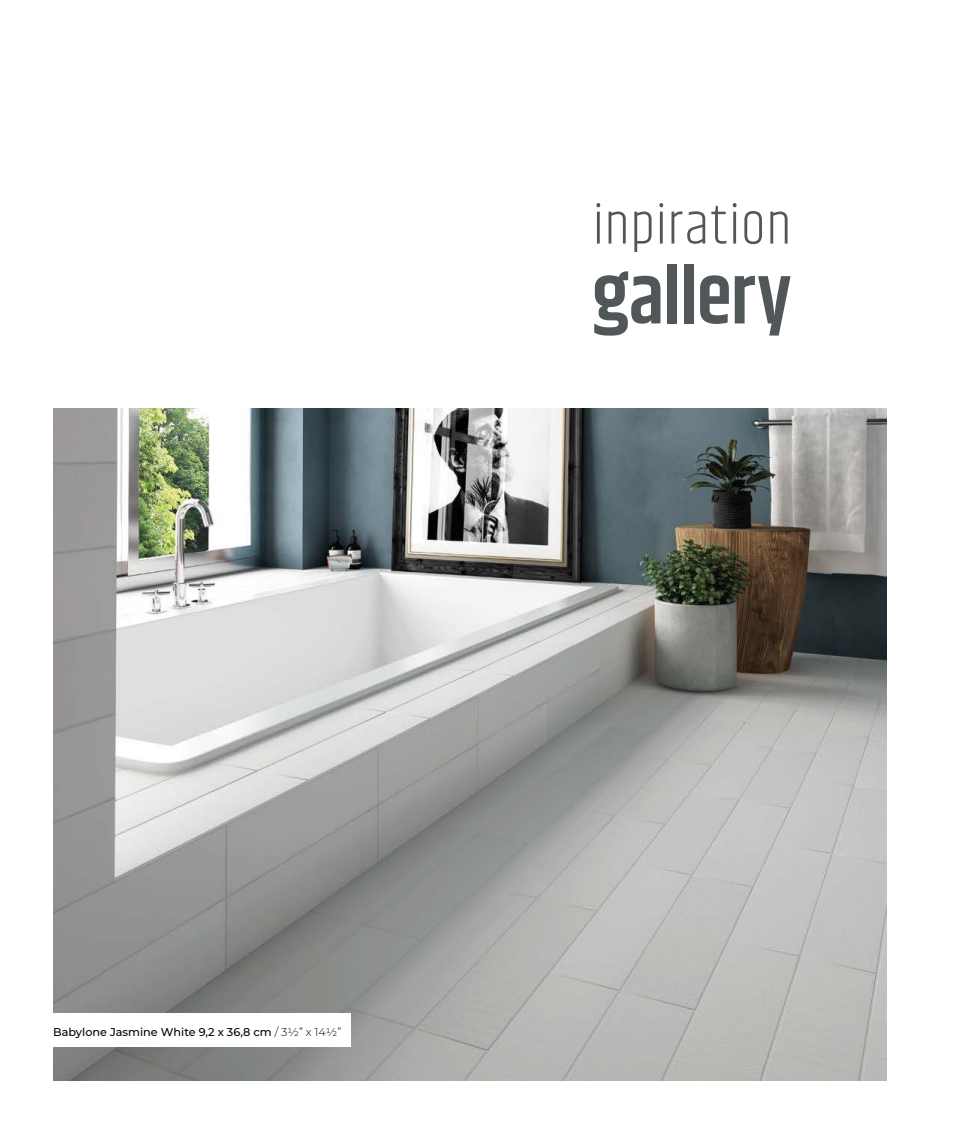
<style>
.page{position:relative;width:957px;height:1134px;background:#fff}
.page>*{position:absolute;margin:0;border:0;box-sizing:border-box;transform-origin:0 0}
.t1{font:600 81.25px "Khand";letter-spacing:-.02em;color:#515658}
.t2{font:300 56.62px "Khand";letter-spacing:.01em;color:#515658}
.t3{font:500 11.25px "Montserrat";color:#000}
.s1{font-weight:300}
</style>
<div class="page">
<img style="left:53px;top:408px;width:833px;height:673px">
<div style="left:0;top:1013px;width:351px;height:34px;background:#fff"></div>
<h2 class="t2" style="left:592px;top:200px;width:200px">inpiration</h2>
<h1 class="t1" style="left:592px;top:264px;width:201px">gallery</h1>
<p class="t3" style="left:53px;top:1027px;width:290px">Babylone Jasmine White 9,2 x 36,8 cm <span class="s1">/ 31/2” x 141/2”</span></p>
</div>
